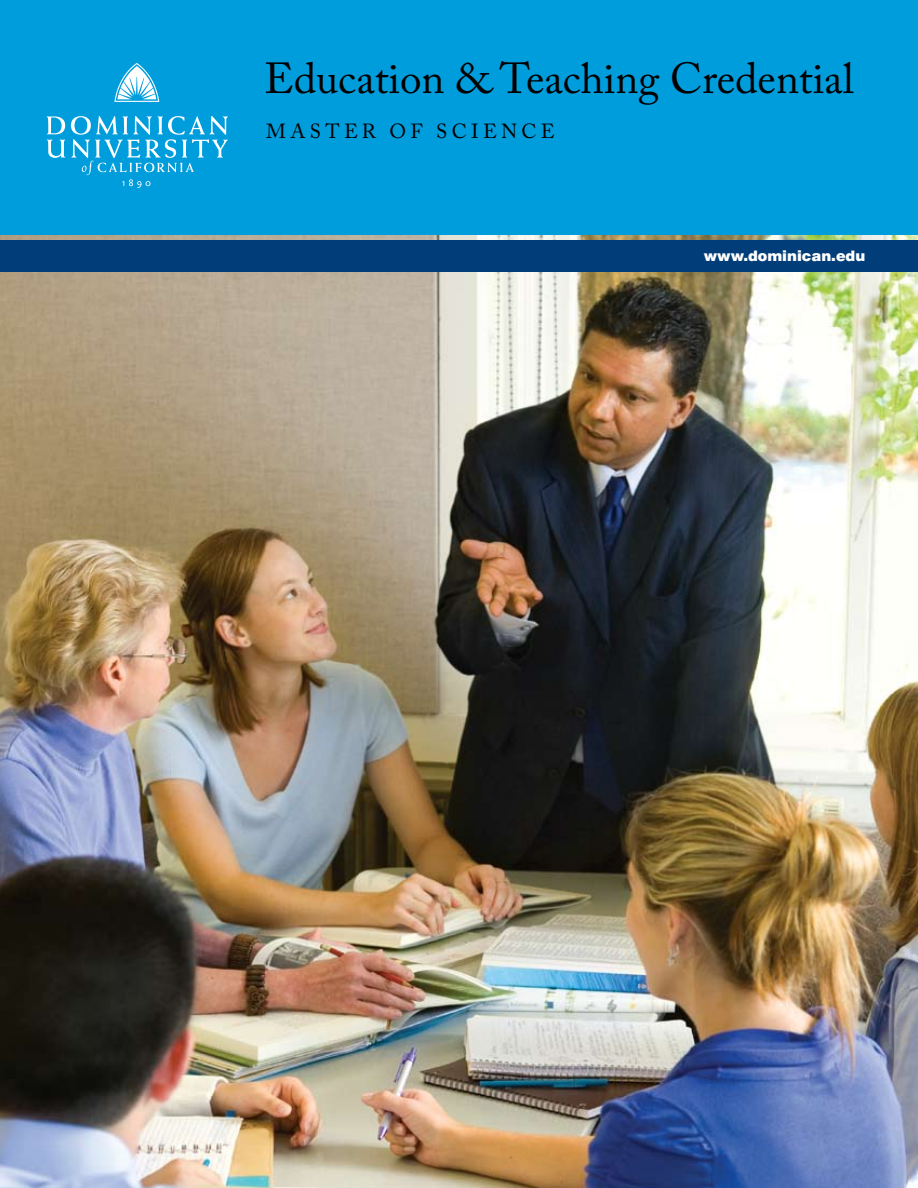
<style>
.page{position:relative;width:918px;height:1188px;background:#fff}
.page>*{position:absolute;margin:0;border:0;box-sizing:border-box;transform-origin:0 0}
.t1{font:43.2px "Adobe Caslon Pro";color:#000}
.t2{font:20.25px "Adobe Caslon Pro";letter-spacing:.215em;color:#000}
.t3{font:900 14.55px "Swiss 721 BT";color:#fff}
</style>
<div class="page">
<img style="left:0;top:235px;width:918px;height:953px">
<div style="left:0;top:0;width:918px;height:235px;background:#009ddc"></div>
<div style="left:0;top:241px;width:918px;height:31px;background:#003d79"></div>
<svg style="left:47px;top:116px;width:18px;height:18px"></svg>
<svg style="left:47px;top:140px;width:18px;height:18px"></svg>
<svg style="left:71px;top:116px;width:157px;height:72px"></svg>
<svg style="left:114px;top:63px;width:45px;height:39px"></svg>
<p class="t1" style="left:264px;top:53px;width:591px">Education &amp; Teaching Credential</p>
<p class="t2" style="left:266px;top:119px;width:273px">Maste r of Sc ie nce</p>
<p class="t3" style="left:704px;top:247px;width:163px">www.dominican.edu</p>
</div>
